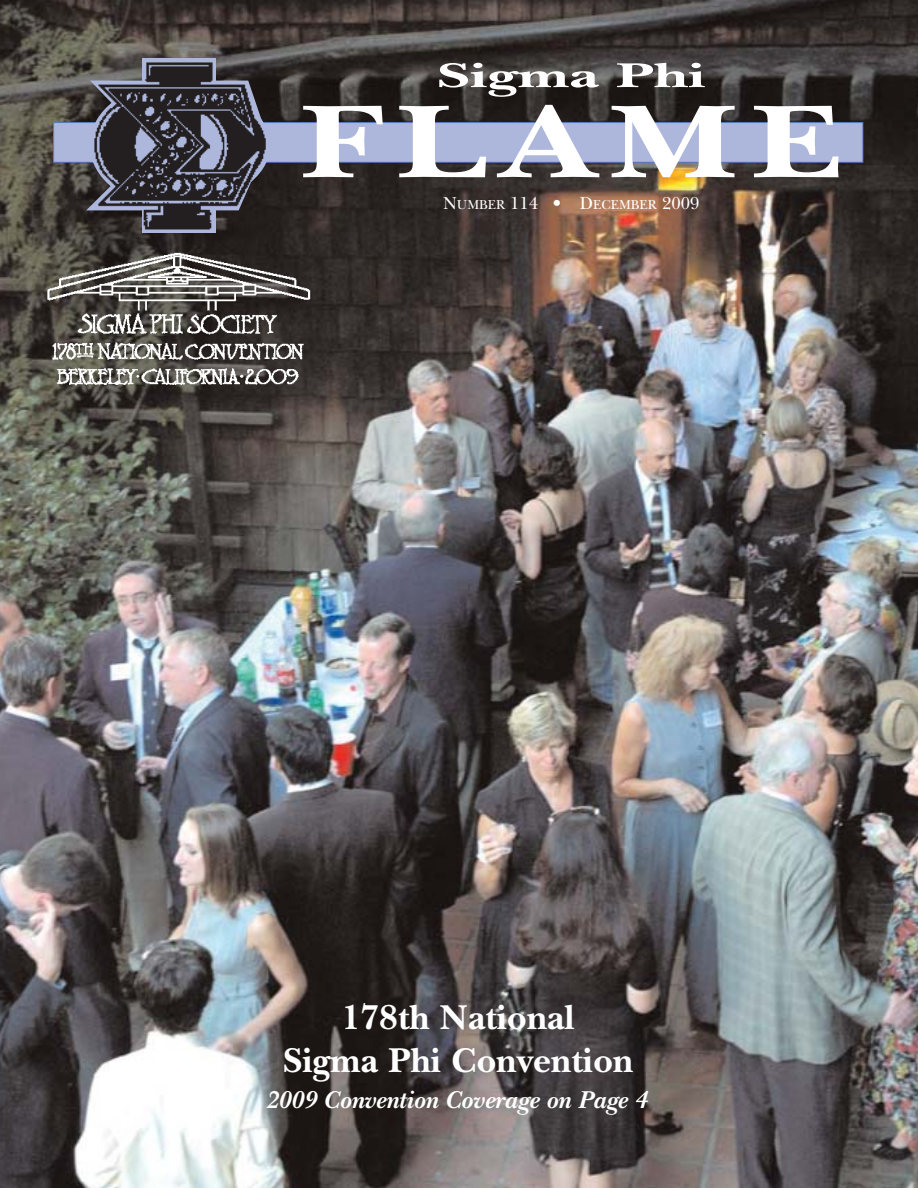
<style>
.page{position:relative;width:918px;height:1188px;background:#fff}
.page>*{position:absolute;margin:0;border:0;box-sizing:border-box;transform-origin:0 0}
.t1{font:700 108px "New Baskerville";letter-spacing:.105em;color:#fff;scale:1.34 1}
.t2{font:700 36px/43.2px "New Baskerville";color:#fff;text-align:center}
.t3{font:700 36px "New Baskerville";color:#fff;scale:1.7 1}
.t4{font:italic 700 25.5px "New Baskerville";color:#fff}
.t5{font:13.5px "New Baskerville";color:#fff}
.s1{font-size:18px}
</style>
<div class="page">
<img style="left:0;top:1px;width:917px;height:1187px">
<div style="left:54px;top:123px;width:809px;height:39px;background:#adb7dc"></div>
<div style="left:53px;top:122px;width:810px;height:41px;border:1px solid #5676b8"></div>
<img style="left:35px;top:250px;width:293px;height:149px">
<img style="left:86px;top:55px;width:183px;height:179px">
<p class="t3" style="left:437px;top:63px;width:159px">Sigma Phi</p>
<h1 class="t1" style="left:301px;top:104px;width:405px">FLAME</h1>
<p class="t5" style="left:443px;top:199px;width:258px"><span class="s1">N</span>UMBER <span class="s1">114 • D</span>ECEMBER <span class="s1">2009</span></p>
<p class="t2" style="left:283px;top:1000px;width:352px">178th National<br>Sigma Phi Convention</p>
<p class="t4" style="left:265px;top:1091px;width:384px">2009 Convention Coverage on Page 4</p>
</div>
